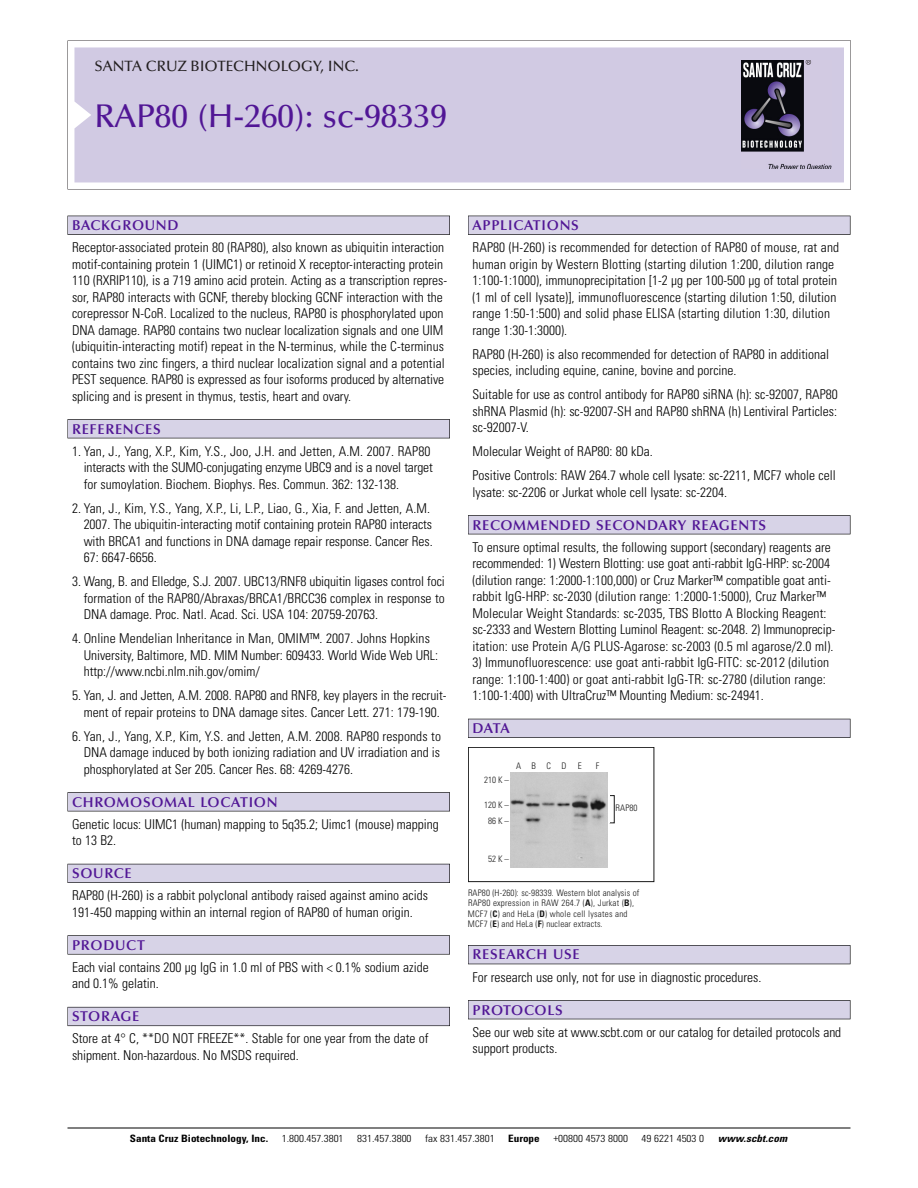
<style>
.page{position:relative;width:918px;height:1188px;background:#fff}
.page>*{position:absolute;margin:0;border:0;box-sizing:border-box;transform-origin:0 0}
.t1{font:500 33px "Optima";color:#511695}
.t2{font:500 15px "Optima";color:#231f20}
.t3{font:600 14.25px "Optima";letter-spacing:.05em;color:#511695}
.t4{font:300 condensed 13.5px/16.5px "Univers";color:#000}
.t5{font:300 condensed 10.2px "Univers";color:#000;scale:1.1 1}
.t6{font:700 condensed 10.2px "Univers";color:#000;scale:1.1 1}
.t7{font:italic 700 condensed 10.2px "Univers";letter-spacing:.005em;color:#000;scale:1.1 1}
.t8{font:9px/10.5px "Univers Condensed Light+EQDQHM";letter-spacing:.015em;color:#191919}
.s1{font-family:"Univers Condensed Bold+APTIFG"}
</style>
<div class="page">
<svg style="left:68px;top:40px;width:783px;height:149px"></svg>
<div style="left:74px;top:47px;width:770px;height:135px;background:#d1cae3"></div>
<img style="left:741px;top:60px;width:90px;height:108px">
<div style="left:68px;top:216px;width:382px;height:19px;background:#525155"></div>
<div style="left:68px;top:216px;width:381px;height:18px;background:#d7d3e7"></div>
<div style="left:68px;top:419px;width:382px;height:19px;background:#525155"></div>
<div style="left:68px;top:420px;width:381px;height:18px;background:#d7d3e7"></div>
<div style="left:68px;top:792px;width:382px;height:19px;background:#545357"></div>
<div style="left:68px;top:793px;width:381px;height:18px;background:#d7d3e7"></div>
<div style="left:68px;top:864px;width:382px;height:19px;background:#54535a"></div>
<div style="left:68px;top:864px;width:381px;height:18px;background:#d7d3e7"></div>
<svg style="left:68px;top:935px;width:382px;height:20px"></svg>
<div style="left:68px;top:936px;width:381px;height:18px;background:#d7d3e7"></div>
<div style="left:68px;top:1007px;width:382px;height:19px;background:#66646e"></div>
<div style="left:68px;top:1007px;width:381px;height:18px;background:#d7d3e7"></div>
<div style="left:468px;top:216px;width:382px;height:19px;background:#525155"></div>
<div style="left:468px;top:216px;width:382px;height:18px;background:#d7d3e7"></div>
<div style="left:468px;top:515px;width:382px;height:19px;background:#525155"></div>
<div style="left:468px;top:516px;width:382px;height:18px;background:#d7d3e7"></div>
<div style="left:468px;top:719px;width:382px;height:19px;background:#525158"></div>
<div style="left:468px;top:719px;width:382px;height:18px;background:#d7d3e7"></div>
<div style="left:468px;top:945px;width:382px;height:19px;background:#525158"></div>
<div style="left:468px;top:946px;width:382px;height:18px;background:#d7d3e7"></div>
<div style="left:468px;top:1000px;width:382px;height:19px;background:#525156"></div>
<div style="left:468px;top:1001px;width:382px;height:18px;background:#d7d3e7"></div>
<hr style="left:68px;top:1128px;width:782px;height:1px;background:#000">
<div style="left:468px;top:747px;width:186px;height:135px;border:1px solid #191919"></div>
<img style="left:510px;top:772px;width:98px;height:95px">
<p class="t2" style="left:94px;top:61px;width:266px">SANTA CRUZ BIOTECHNOLOGY, INC.</p>
<h1 class="t1" style="left:94px;top:103px;width:354px">RAP80 (H-260): sc-98339</h1>
<p class="t3" style="left:72px;top:219px;width:108px">BACKGROUND</p>
<p class="t4" style="left:72px;top:240px;width:377px">Receptor-associated protein 80 (RAP80), also known as ubiquitin interaction motif-containing protein 1 (UIMC1) or retinoid X receptor-interacting protein 110 (RXRIP110), is a 719 amino acid protein. Acting as a transcription repres&shy;sor, RAP80 interacts with GCNF, thereby blocking GCNF interaction with the corepressor N-CoR. Localized to the nucleus, RAP80 is phosphorylated upon DNA damage. RAP80 contains two nuclear localization signals and one UIM (ubiquitin-interacting motif) repeat in the N-terminus, while the C-terminus contains two zinc fingers, a third nuclear localization signal and a potential PEST sequence. RAP80 is expressed as four isoforms produced by alternative splicing and is present in thymus, testis, heart and ovary.</p>
<p class="t3" style="left:72px;top:423px;width:90px">REFERENCES</p>
<p class="t4" style="left:84px;top:444px;width:351px;text-indent:-12px">1. Yan, J., Yang, X.P., Kim, Y.S., Joo, J.H. and Jetten, A.M. 2007. RAP80 interacts with the SUMO-conjugating enzyme UBC9 and is a novel target for sumoylation. Biochem. Biophys. Res. Commun. 362: 132-138.</p>
<p class="t4" style="left:84px;top:501px;width:351px;text-indent:-12px">2. Yan, J., Kim, Y.S., Yang, X.P., Li, L.P., Liao, G., Xia, F. and Jetten, A.M.<br>2007. The ubiquitin-interacting motif containing protein RAP80 interacts with BRCA1 and functions in DNA damage repair response. Cancer Res.<br>67: 6647-6656.</p>
<p class="t4" style="left:84px;top:574px;width:363px;text-align:justify;text-indent:-12px">3. Wang, B. and Elledge, S.J. 2007. UBC13/RNF8 ubiquitin ligases control foci formation of the RAP80/Abraxas/BRCA1/BRCC36 complex in response to DNA damage. Proc. Natl. Acad. Sci. USA 104: 20759-20763.</p>
<p class="t4" style="left:84px;top:631px;width:356px;text-indent:-12px">4. Online Mendelian Inheritance in Man, OMIM™. 2007. Johns Hopkins<br>University, Baltimore, MD. MIM Number: 609433. World Wide Web URL: http://www.ncbi.nlm.nih.gov/omim/</p>
<p class="t4" style="left:72px;top:688px;width:376px;text-align:center">5. Yan, J. and Jetten, A.M. 2008. RAP80 and RNF8, key players in the recruit&shy;ment of repair proteins to DNA damage sites. Cancer Lett. 271: 179-190.</p>
<p class="t4" style="left:84px;top:729px;width:359px;text-align:justify;text-indent:-12px">6. Yan, J., Yang, X.P., Kim, Y.S. and Jetten, A.M. 2008. RAP80 responds to DNA damage induced by both ionizing radiation and UV irradiation and is phosphorylated at Ser 205. Cancer Res. 68: 4269-4276.</p>
<p class="t3" style="left:72px;top:796px;width:207px">CHROMOSOMAL LOCATION</p>
<p class="t4" style="left:72px;top:817px;width:368px">Genetic locus: UIMC1 (human) mapping to 5q35.2; Uimc1 (mouse) mapping to 13 B2.</p>
<p class="t3" style="left:72px;top:868px;width:61px">SOURCE</p>
<p class="t4" style="left:72px;top:888px;width:357px">RAP80 (H-260) is a rabbit polyclonal antibody raised against amino acids<br>191-450 mapping within an internal region of RAP80 of human origin.</p>
<p class="t3" style="left:72px;top:939px;width:74px">PRODUCT</p>
<p class="t4" style="left:72px;top:960px;width:358px">Each vial contains 200 µg IgG in 1.0 ml of PBS with &lt; 0.1% sodium azide and 0.1% gelatin.</p>
<p class="t3" style="left:72px;top:1011px;width:69px">STORAGE</p>
<p class="t4" style="left:72px;top:1031px;width:358px">Store at 4° C, **DO NOT FREEZE**. Stable for one year from the date of shipment. Non-hazardous. No MSDS required.</p>
<p class="t3" style="left:473px;top:219px;width:108px">APPLICATIONS</p>
<p class="t4" style="left:473px;top:240px;width:368px">RAP80 (H-260) is recommended for detection of RAP80 of mouse, rat and human origin by Western Blotting (starting dilution 1:200, dilution range 1:100-1:1000), immunoprecipitation [1-2 µg per 100-500 µg of total protein (1 ml of cell lysate)], immunofluorescence (starting dilution 1:50, dilution range 1:50-1:500) and solid phase ELISA (starting dilution 1:30, dilution range 1:30-1:3000).</p>
<p class="t4" style="left:473px;top:347px;width:358px">RAP80 (H-260) is also recommended for detection of RAP80 in additional species, including equine, canine, bovine and porcine.</p>
<p class="t4" style="left:473px;top:387px;width:367px;text-align:justify">Suitable for use as control antibody for RAP80 siRNA (h): sc-92007, RAP80 shRNA Plasmid (h): sc-92007-SH and RAP80 shRNA (h) Lentiviral Particles: sc-92007-V.</p>
<p class="t4" style="left:473px;top:440px;width:365px;line-height:24px">Molecular Weight of RAP80: 80 kDa.<br>Positive Controls: RAW 264.7 whole cell lysate: sc-2211, MCF7 whole cell</p>
<p class="t4" style="left:473px;top:485px;width:256px">lysate: sc-2206 or Jurkat whole cell lysate: sc-2204.</p>
<p class="t3" style="left:473px;top:519px;width:295px">RECOMMENDED SECONDARY REAGENTS</p>
<p class="t4" style="left:473px;top:540px;width:364px">To ensure optimal results, the following support (secondary) reagents are recommended: 1) Western Blotting: use goat anti-rabbit IgG-HRP: sc-2004 (dilution range: 1:2000-1:100,000) or Cruz Marker™ compatible goat anti&shy;rabbit IgG-HRP: sc-2030 (dilution range: 1:2000-1:5000), Cruz Marker™ Molecular Weight Standards: sc-2035, TBS Blotto A Blocking Reagent: sc-2333 and Western Blotting Luminol Reagent: sc-2048. 2) Immunoprecip&shy;itation: use Protein A/G PLUS-Agarose: sc-2003 (0.5 ml agarose/2.0 ml).</p>
<p class="t4" style="left:473px;top:655px;width:358px">3) Immunofluorescence: use goat anti-rabbit IgG-FITC: sc-2012 (dilution range: 1:100-1:400) or goat anti-rabbit IgG-TR: sc-2780 (dilution range:<br>1:100-1:400) with UltraCruz™ Mounting Medium: sc-24941.</p>
<p class="t3" style="left:473px;top:723px;width:39px">DATA</p>
<p class="t8" style="left:516px;top:761px;width:67px">ABCDE</p>
<p class="t8" style="left:596px;top:761px;width:5px">F</p>
<p class="t8" style="left:484px;top:775px;width:26px">210 K –</p>
<p class="t8" style="left:484px;top:797px;width:26px;line-height:15.9px;text-align:center">120 K –<br>86K–</p>
<p class="t8" style="left:488px;top:854px;width:22px">52K–</p>
<p class="t8" style="left:616px;top:804px;width:24px">RAP80</p>
<p class="t8" style="left:468px;top:888px;width:173px">RAP80 (H-260): sc-98339. Western blot analysis of RAP80 expression in RAW 264.7 (<span class="s1">A</span>), Jurkat (<span class="s1">B</span>), MCF7 (<span class="s1">C</span>) and HeLa (<span class="s1">D</span>) whole cell lysates and MCF7 (<span class="s1">E</span>) and HeLa (<span class="s1">F</span>) nuclear extracts.</p>
<p class="t3" style="left:473px;top:949px;width:109px">RESEARCH USE</p>
<p class="t4" style="left:473px;top:970px;width:290px">For research use only, not for use in diagnostic procedures.</p>
<p class="t3" style="left:473px;top:1004px;width:92px">PROTOCOLS</p>
<p class="t4" style="left:473px;top:1025px;width:370px">See our web site at www.scbt.com or our catalog for detailed protocols and support products.</p>
<p class="t6" style="left:130px;top:1135px;width:127px">Santa Cruz Biotechnology, Inc.</p>
<p class="t5" style="left:282px;top:1135px;width:58px">1.800.457.3801</p>
<p class="t5" style="left:357px;top:1135px;width:51px">831.457.3800</p>
<p class="t5" style="left:425px;top:1135px;width:65px">fax 831.457.3801</p>
<p class="t6" style="left:508px;top:1135px;width:30px">Europe</p>
<p class="t5" style="left:553px;top:1135px;width:69px">+00800 4573 8000</p>
<p class="t5" style="left:642px;top:1135px;width:58px">49 6221 4503 0</p>
<p class="t7" style="left:718px;top:1135px;width:64px">www.scbt.com</p>
</div>
